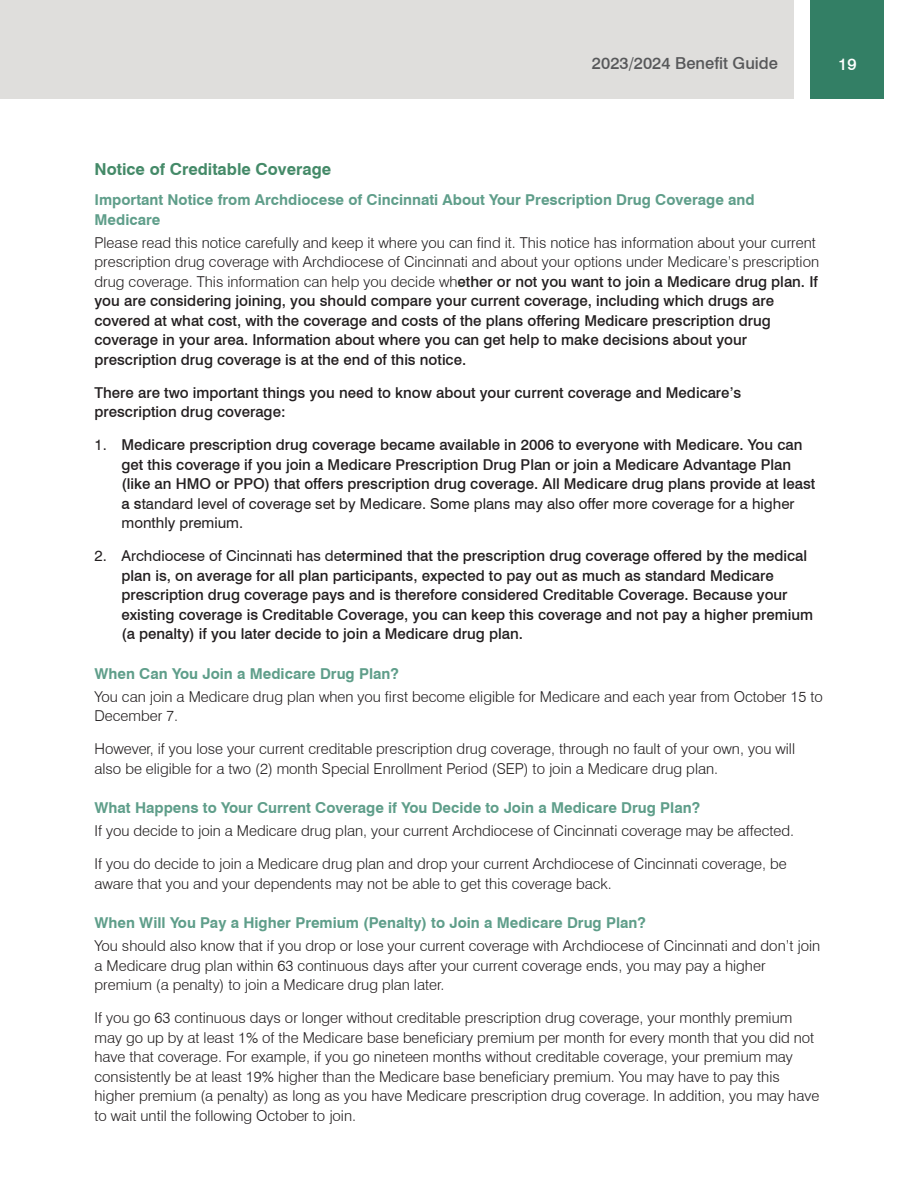
<style>
.page{position:relative;width:918px;height:1188px;background:#fff}
.page>*{position:absolute;margin:0;border:0;box-sizing:border-box;transform-origin:0 0}
.SubHeader{font:700 16.5px "Swiss 721 BT";color:#448a68}
.t1{font:500 16.5px "Swiss 721 BT";color:#57585a}
.t2{font:500 16.5px "Swiss 721 BT";color:#fff}
.Body_Text{font:500 15px/19.5px "Swiss 721 BT";color:#231f20}
.Body_Text-2{font:300 15px/19.5px "Swiss 721 BT";color:#231f20}
.Subheader_2{font:700 15px/19.5px "Swiss 721 BT";color:#5f9e8a}
.s1{font-weight:300}
.s2{font-weight:400}
</style>
<div class="page">
<div style="left:0;top:0;width:793px;height:99px;background:#dfdedc"></div>
<div style="left:810px;top:0;width:74px;height:99px;background:#337f65"></div>
<p class="t1" style="left:592px;top:54px;width:188px">2023/2024 Benefit Guide</p>
<p class="t2" style="left:838px;top:54px;width:20px">19</p>
<p class="SubHeader" style="left:94px;top:159px;width:238px">Notice of Creditable Coverage</p>
<p class="Subheader_2" style="left:94px;top:190px;width:662px">Important Notice from Archdiocese of Cincinnati About Your Prescription Drug Coverage and<br>Medicare</p>
<p class="Body_Text" style="left:94px;top:232px;width:726px"><span class="s1">Please read this notice carefully and keep it where you can find it. This notice has information about your current prescription drug coverage with Archdiocese of Cincinnati and about your options under Medicare’s prescription drug coverage. This information can help you decide wh</span>ether or not you want to join a Medicare drug plan. If you are considering joining, you should compare your current coverage, including which drugs are covered at what cost, with the coverage and costs of the plans offering Medicare prescription drug coverage in your area. Information about where you can get help to make decisions about your prescription drug coverage is at the end of this notice.</p>
<p class="Body_Text" style="left:94px;top:382px;width:648px">There are two important things you need to know about your current coverage and Medicare’s prescription drug coverage:</p>
<p class="Body_Text" style="left:122px;top:435px;width:695px;text-indent:-27px"><span class="s2">1.</span> Medicare prescription drug coverage became available in 2006 to everyone with Medicare. You can get this coverage if you join a Medicare Prescription Drug Plan or join a Medicare Advantage Plan (like an HMO or PPO) that offers prescription drug coverage. All Medicare drug plans provide at least a s<span class="s2">tandard level of coverage set by Medicare. Some plans may also offer more coverage for a higher monthly premium.</span></p>
<p class="Body_Text" style="left:122px;top:546px;width:693px;text-indent:-27px"><span class="s2">2. Archdiocese of Cincinnati has de</span>termined that the prescription drug coverage offered by the medical plan is, on average for all plan participants, expected to pay out as much as standard Medicare prescription drug coverage pays and is therefore considered Creditable Coverage. Because your existing coverage is Creditable Coverage, you can keep this coverage and not pay a higher premium (a penalty) if you later decide to join a Medicare drug plan.</p>
<p class="Subheader_2" style="left:94px;top:664px;width:306px">When Can You Join a Medicare Drug Plan?</p>
<p class="Body_Text-2" style="left:94px;top:686px;width:730px">You can join a Medicare drug plan when you first become eligible for Medicare and each year from October 15 to<br>December 7.</p>
<p class="Body_Text-2" style="left:94px;top:739px;width:702px">However, if you lose your current creditable prescription drug coverage, through no fault of your own, you will also be eligible for a two (2) month Special Enrollment Period (SEP) to join a Medicare drug plan.</p>
<p class="Subheader_2" style="left:94px;top:798px;width:607px">What Happens to Your Current Coverage if You Decide to Join a Medicare Drug Plan?</p>
<p class="Body_Text-2" style="left:94px;top:821px;width:701px">If you decide to join a Medicare drug plan, your current Archdiocese of Cincinnati coverage may be affected.</p>
<p class="Body_Text-2" style="left:94px;top:854px;width:694px">If you do decide to join a Medicare drug plan and drop your current Archdiocese of Cincinnati coverage, be aware that you and your dependents may not be able to get this coverage back.</p>
<p class="Subheader_2" style="left:94px;top:913px;width:553px">When Will You Pay a Higher Premium (Penalty) to Join a Medicare Drug Plan?</p>
<p class="Body_Text-2" style="left:94px;top:936px;width:727px">You should also know that if you drop or lose your current coverage with Archdiocese of Cincinnati and don’t join a Medicare drug plan within 63 continuous days after your current coverage ends, you may pay a higher premium (a penalty) to join a Medicare drug plan later.</p>
<p class="Body_Text-2" style="left:94px;top:1008px;width:726px">If you go 63 continuous days or longer without creditable prescription drug coverage, your monthly premium may go up by at least 1% of the Medicare base beneficiary premium per month for every month that you did not have that coverage. For example, if you go nineteen months without creditable coverage, your premium may consistently be at least 19% higher than the Medicare base beneficiary premium. You may have to pay this higher premium (a penalty) as long as you have Medicare prescription drug coverage. In addition, you may have to wait until the following October to join.</p>
</div>
